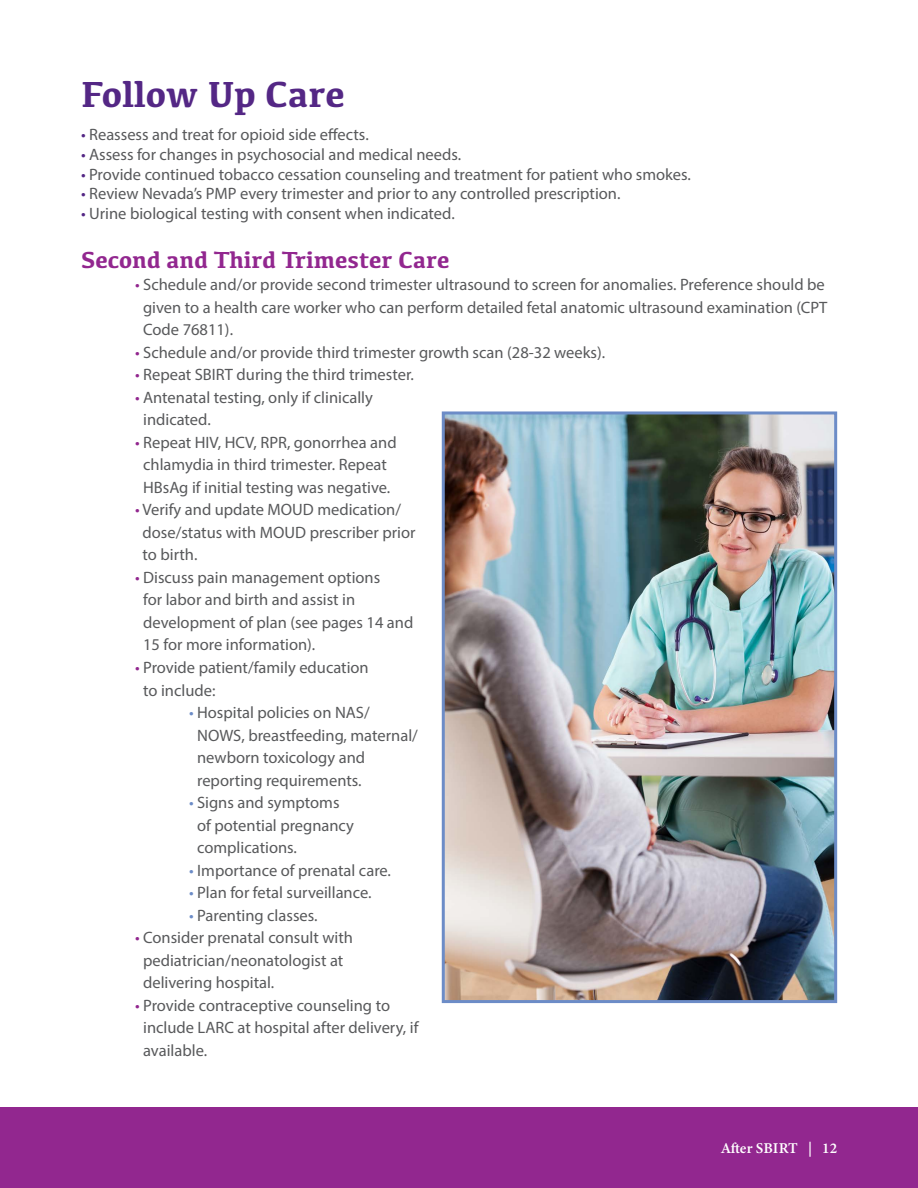
<style>
.page{position:relative;width:918px;height:1188px;background:#fff}
.page>*{position:absolute;margin:0;border:0;box-sizing:border-box;transform-origin:0 0}
.t1{font:700 37.5px "Kefa";color:#542785}
.t2{font:700 24px "Kefa";color:#92278f}
.t3{font:16.5px/22.5px "Myriad Pro";color:#58595b}
.t4{font:15px "Minion Variable Concept";letter-spacing:.015em;color:#fff}
.s1{color:#542785}
.s2{color:#92278f}
.s3{color:#6c8cc7}
</style>
<div class="page">
<div style="left:0;top:1107px;width:918px;height:81px;background:#92278f"></div>
<img style="left:446px;top:415px;width:387px;height:584px">
<div style="left:442px;top:411px;width:395px;height:592px;border:3px solid #6c8cc7"></div>
<h2 class="t1" style="left:81px;top:69px;width:265px">Follow Up Care</h2>
<p class="t3" style="left:81px;top:123px;width:289px"><span class="s1">•</span> Reassess and treat for opioid side efects.</p>
<p class="t3" style="left:81px;top:143px;width:382px"><span class="s1">•</span> Assess for changes in psychosocial and medical needs.</p>
<p class="t3" style="left:81px;top:163px;width:612px"><span class="s1">•</span> Provide continued tobacco cessation counseling and treatment for patient who smokes.</p>
<p class="t3" style="left:81px;top:182px;width:541px"><span class="s1">•</span> Review Nevada’s PMP every trimester and prior to any controlled prescription.</p>
<p class="t3" style="left:81px;top:202px;width:375px"><span class="s1">•</span> Urine biological testing with consent when indicated.</p>
<h3 class="t2" style="left:81px;top:244px;width:370px">Second and Third Trimester Care</h3>
<p class="t3" style="left:143px;top:273px;width:686px;text-indent:-8px"><span class="s2">•</span> Schedule and/or provide second trimester ultrasound to screen for anomalies. Preference should be given to a health care worker who can perform detailed fetal anatomic ultrasound examination (CPT<br>Code 76811).</p>
<p class="t3" style="left:135px;top:341px;width:472px"><span class="s2">•</span> Schedule and/or provide third trimester growth scan (28-32 weeks).</p>
<p class="t3" style="left:135px;top:363px;width:281px"><span class="s2">•</span> Repeat SBIRT during the third trimester.</p>
<p class="t3" style="left:143px;top:386px;width:231px;text-indent:-8px"><span class="s2">•</span> Antenatal testing, only if clinically indicated.</p>
<p class="t3" style="left:135px;top:431px;width:263px;text-align:center"><span class="s2">•</span> Repeat HIV, HCV, RPR, gonorrhea and chlamydia in third trimester. Repeat<br>HBsAg if initial testing was negative.</p>
<p class="t3" style="left:143px;top:498px;width:275px;text-indent:-8px"><span class="s2">•</span> Verify and update MOUD medication/ dose/status with MOUD prescriber prior to birth.</p>
<p class="t3" style="left:143px;top:566px;width:272px;text-indent:-8px"><span class="s2">•</span> Discuss pain management options<br>for labor and birth and assist in development of plan (see pages 14 and<br>15 for more information).</p>
<p class="t3" style="left:143px;top:656px;width:227px;text-indent:-8px"><span class="s2">•</span> Provide patient/family education to include:</p>
<p class="t3" style="left:197px;top:701px;width:222px;text-indent:-8px"><span class="s3">•</span> Hospital policies on NAS/<br>NOWS, breastfeeding, maternal/ newborn toxicology and reporting requirements.</p>
<p class="t3" style="left:197px;top:791px;width:158px;text-indent:-8px"><span class="s3">•</span> Signs and symptoms of potential pregnancy complications.</p>
<p class="t3" style="left:189px;top:859px;width:204px"><span class="s3">•</span> Importance of prenatal care.</p>
<p class="t3" style="left:189px;top:881px;width:184px"><span class="s3">•</span> Plan for fetal surveillance.</p>
<p class="t3" style="left:189px;top:904px;width:130px"><span class="s3">•</span> Parenting classes.</p>
<p class="t3" style="left:143px;top:926px;width:211px;text-indent:-8px"><span class="s2">•</span> Consider prenatal consult with pediatrician/neonatologist at delivering hospital.</p>
<p class="t3" style="left:143px;top:994px;width:278px;text-indent:-8px"><span class="s2">•</span> Provide contraceptive counseling to include LARC at hospital after delivery, if available.</p>
<p class="t4" style="left:721px;top:1138px;width:117px">Afer SBIRT | 12</p>
</div>
